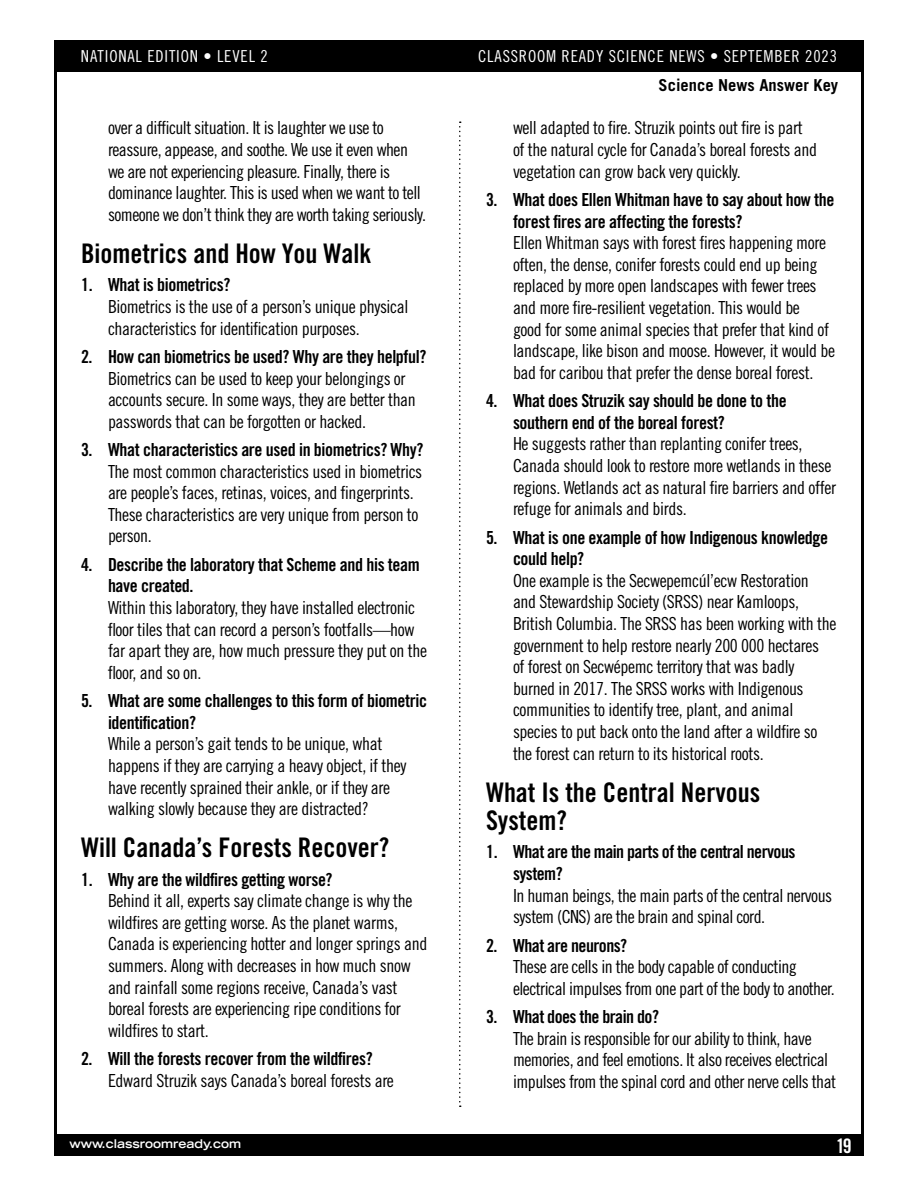
<style>
.page{position:relative;width:918px;height:1188px;background:#fff}
.page>*{position:absolute;margin:0;border:0;box-sizing:border-box;transform-origin:0 0}
.H__KEY_Article_Title{font:27px/28.5px "Trade Gothic LT Std Bd Cn 20";color:#000}
.t1{font:19.95px "Trade Gothic LT Std Bd Cn 20";color:#fff}
.H__KEY_Answer{font:18px/21.6px "Trade Gothic LT Std Cn 18";letter-spacing:-.02em;color:#000}
.H__KEY_Question{font:18px/21.6px "Trade Gothic LT Std Bd Cn 20";letter-spacing:-.02em;color:#000}
.t2{font:16.5px "Trade Gothic LT Std Cn 18";letter-spacing:.05em;color:#fff}
.t3{font:700 16.5px "Trade Gothic LT Std";color:#000}
.t4{font:700 expanded 12px "Trade Gothic LT Std";color:#fff}
</style>
<div class="page">
<div style="left:54px;top:1134px;width:810px;height:22px;background:#000"></div>
<hr style="left:54px;top:40px;width:3px;height:1100px;background:#000">
<hr style="left:861px;top:40px;width:3px;height:1100px;background:#000">
<div style="left:54px;top:40px;width:810px;height:32px;background:#000"></div>
<svg style="left:459px;top:122px;width:2px;height:985px"></svg>
<p class="t2" style="left:81px;top:47px;width:188px">NATIONAL EDITION • LEVEL 2</p>
<p class="t2" style="left:478px;top:47px;width:360px">CLASSROOM READY SCIENCE NEWS • SEPTEMBER 2023</p>
<p class="H__KEY_Answer" style="left:108px;top:117px;width:320px">over a difficult situation. It is laughter we use to reassure, appease, and soothe. We use it even when we are not experiencing pleasure. Finally, there is dominance laughter. This is used when we want to tell someone we don’t think they are worth taking seriously.</p>
<p class="H__KEY_Article_Title" style="left:81px;top:239px;width:292px">Biometrics and How You Walk</p>
<p class="H__KEY_Question" style="left:81px;top:274px;width:151px">1. What is biometrics?</p>
<p class="H__KEY_Answer" style="left:108px;top:296px;width:302px">Biometrics is the use of a person’s unique physical characteristics for identification purposes.</p>
<p class="H__KEY_Question" style="left:81px;top:346px;width:347px">2. How can biometrics be used? Why are they helpful?</p>
<p class="H__KEY_Answer" style="left:108px;top:367px;width:309px">Biometrics can be used to keep your belongings or accounts secure. In some ways, they are better than passwords that can be forgotten or hacked.</p>
<p class="H__KEY_Question" style="left:81px;top:439px;width:344px">3. What characteristics are used in biometrics? Why?</p>
<p class="H__KEY_Answer" style="left:108px;top:460px;width:316px">The most common characteristics used in biometrics are people’s faces, retinas, voices, and fingerprints.<br>These characteristics are very unique from person to person.</p>
<p class="H__KEY_Question" style="left:108px;top:553px;width:313px;text-indent:-27px">4. Describe the laboratory that Scheme and his team have created.</p>
<p class="H__KEY_Answer" style="left:108px;top:597px;width:321px">Within this laboratory, they have installed electronic floor tiles that can record a person’s footfalls—how far apart they are, how much pressure they put on the floor, and so on.</p>
<p class="H__KEY_Question" style="left:108px;top:690px;width:321px;text-indent:-27px">5. What are some challenges to this form of biometric identification?</p>
<p class="H__KEY_Answer" style="left:108px;top:733px;width:300px">While a person’s gait tends to be unique, what happens if they are carrying a heavy object, if they have recently sprained their ankle, or if they are walking slowly because they are distracted?</p>
<p class="H__KEY_Article_Title" style="left:81px;top:833px;width:310px">Will Canada’s Forests Recover?</p>
<p class="H__KEY_Question" style="left:81px;top:868px;width:253px">1. Why are the wildfires getting worse?</p>
<p class="H__KEY_Answer" style="left:108px;top:890px;width:321px">Behind it all, experts say climate change is why the wildfires are getting worse. As the planet warms, Canada is experiencing hotter and longer springs and summers. Along with decreases in how much snow and rainfall some regions receive, Canada’s vast boreal forests are experiencing ripe conditions for wildfires to start.</p>
<p class="H__KEY_Question" style="left:81px;top:1048px;width:293px">2. Will the forests recover from the wildfires?</p>
<p class="H__KEY_Answer" style="left:108px;top:1069px;width:288px">Edward Struzik says Canada’s boreal forests are</p>
<p class="t4" style="left:69px;top:1136px;width:173px">www.classroomready.com</p>
<p class="t3" style="left:659px;top:75px;width:181px">Science News Answer Key</p>
<p class="H__KEY_Answer" style="left:513px;top:117px;width:306px">well adapted to fire. Struzik points out fire is part of the natural cycle for Canada’s boreal forests and vegetation can grow back very quickly.</p>
<p class="H__KEY_Question" style="left:513px;top:189px;width:323px;text-indent:-27px">3. What does Ellen Whitman have to say about how the forest fires are affecting the forests?</p>
<p class="H__KEY_Answer" style="left:513px;top:232px;width:324px">Ellen Whitman says with forest fires happening more often, the dense, conifer forests could end up being replaced by more open landscapes with fewer trees and more fire-resilient vegetation. This would be<br>good for some animal species that prefer that kind of landscape, like bison and moose. However, it would be bad for caribou that prefer the dense boreal forest.</p>
<p class="H__KEY_Question" style="left:513px;top:390px;width:275px;text-indent:-27px">4. What does Struzik say should be done to the southern end of the boreal forest?</p>
<p class="H__KEY_Answer" style="left:513px;top:433px;width:325px">He suggests rather than replanting conifer trees, Canada should look to restore more wetlands in these regions. Wetlands act as natural fire barriers and offer refuge for animals and birds.</p>
<p class="H__KEY_Question" style="left:513px;top:526px;width:317px;text-indent:-27px">5. What is one example of how Indigenous knowledge could help?</p>
<p class="H__KEY_Answer" style="left:513px;top:569px;width:325px">One example is the Secwepemcúl’ecw Restoration and Stewardship Society (SRSS) near Kamloops, British Columbia. The SRSS has been working with the government to help restore nearly 200 000 hectares<br>of forest on Secwépemc territory that was badly burned in 2017. The SRSS works with Indigenous communities to identify tree, plant, and animal species to put back onto the land after a wildfire so the forest can return to its historical roots.</p>
<p class="H__KEY_Article_Title" style="left:486px;top:777px;width:276px">What Is the Central Nervous<br>System?</p>
<p class="H__KEY_Question" style="left:513px;top:841px;width:284px;text-indent:-27px">1. What are the main parts of the central nervous system?</p>
<p class="H__KEY_Answer" style="left:513px;top:884px;width:321px">In human beings, the main parts of the central nervous system (CNS) are the brain and spinal cord.</p>
<p class="H__KEY_Question" style="left:486px;top:934px;width:143px">2. What are neurons?</p>
<p class="H__KEY_Answer" style="left:513px;top:956px;width:323px">These are cells in the body capable of conducting electrical impulses from one part of the body to another.</p>
<p class="H__KEY_Question" style="left:486px;top:1006px;width:175px">3. What does the brain do?</p>
<p class="H__KEY_Answer" style="left:513px;top:1027px;width:325px">The brain is responsible for our ability to think, have memories, and feel emotions. It also receives electrical impulses from the spinal cord and other nerve cells that</p>
<p class="t1" style="left:836px;top:1134px;width:17px">19</p>
</div>
